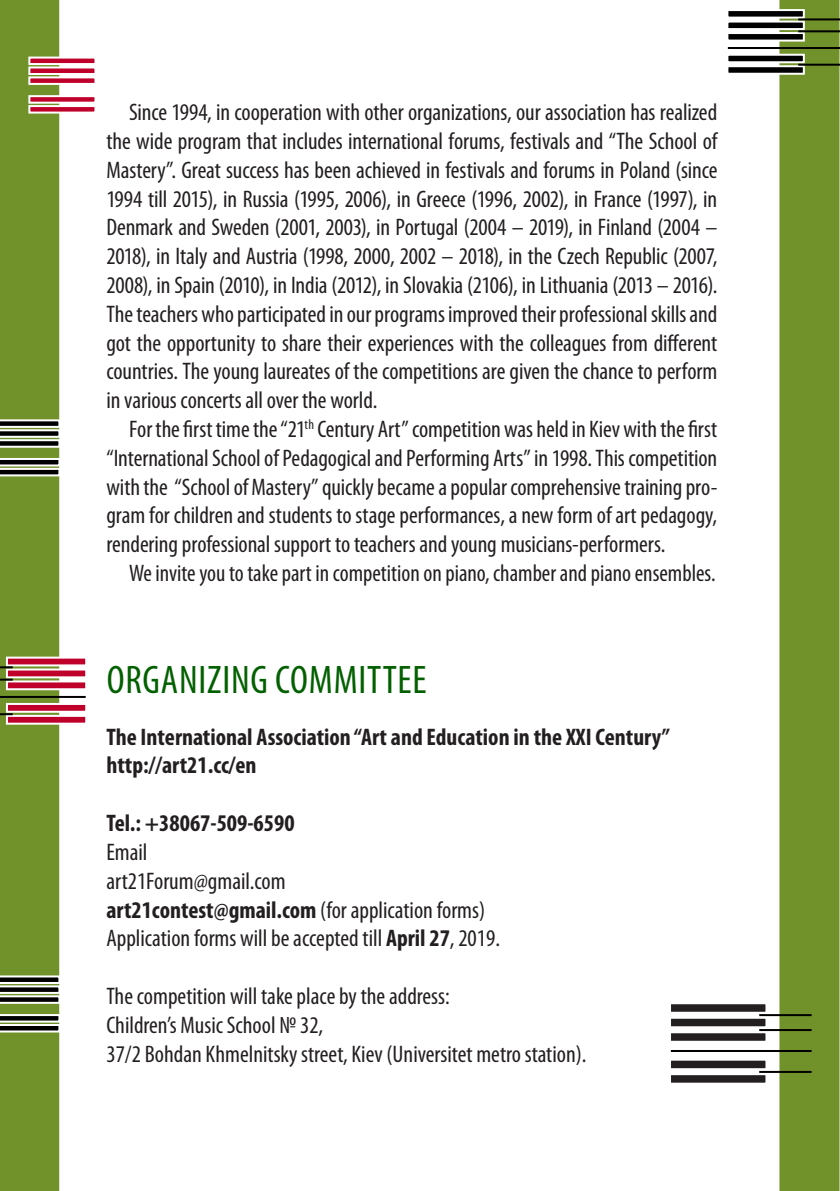
<style>
.page{position:relative;width:840px;height:1191px;background:#fff}
.page>*{position:absolute;margin:0;border:0;box-sizing:border-box;transform-origin:0 0}
.t1{font:condensed 40px "Myriad Pro";letter-spacing:.02em;color:#036000}
.t2{font:condensed 24px/28.8px "Myriad Pro";color:#231f20;text-align:justify}
.t3{font:700 condensed 24px "Myriad Pro";color:#231f20}
.s1{font-weight:400}
.s2{font-weight:700}
</style>
<div class="page">
<div style="left:779px;top:0;width:60px;height:1191px;background:#71922a"></div>
<div style="left:0;top:0;width:59px;height:1191px;background:#71922a"></div>
<svg style="left:28px;top:56px;width:67px;height:59px"></svg>
<svg style="left:0;top:418px;width:60px;height:59px"></svg>
<svg style="left:0;top:655px;width:86px;height:70px"></svg>
<svg style="left:671px;top:1004px;width:97px;height:79px"></svg>
<hr style="left:758px;top:1071px;width:53px;height:2px;background:#000">
<hr style="left:670px;top:1050px;width:141px;height:2px;background:#000">
<hr style="left:758px;top:1029px;width:53px;height:2px;background:#000">
<hr style="left:758px;top:1014px;width:53px;height:2px;background:#000">
<svg style="left:0;top:974px;width:60px;height:59px"></svg>
<svg style="left:728px;top:8px;width:77px;height:68px"></svg>
<hr style="left:797px;top:64px;width:42px;height:2px;background:#000">
<hr style="left:727px;top:47px;width:112px;height:2px;background:#000">
<hr style="left:797px;top:30px;width:42px;height:2px;background:#000">
<hr style="left:797px;top:18px;width:42px;height:2px;background:#000">
<p class="t2" style="left:106px;top:97px;width:612px;text-indent:23px">Since 1994, in cooperation with other organizations, our association has realized the wide program that includes international forums, festivals and “The School of Mastery”. Great success has been achieved in festivals and forums in Poland (since 1994 till 2015), in Russia (1995, 2006), in Greece (1996, 2002), in France (1997), in Denmark and Sweden (2001, 2003), in Portugal (2004 – 2019), in Finland (2004 – 2018), in Italy and Austria (1998, 2000, 2002 – 2018), in the Czech Republic (2007, 2008), in Spain (2010), in India (2012), in Slovakia (2106), in Lithuania (2013 – 2016).<br>The teachers who participated in our programs improved their professional skills and got the opportunity to share their experiences with the colleagues from different countries. The young laureates of the competitions are given the chance to perform in various concerts all over the world.</p>
<p class="t2" style="left:106px;top:414px;width:612px;text-indent:23px">For the first time the “21<sup>th</sup> Century Art” competition was held in Kiev with the first “International School of Pedagogical and Performing Arts” in 1998. This competition with the “School of Mastery” quickly became a popular comprehensive training pro&shy;gram for children and students to stage performances, a new form of art pedagogy, rendering professional support to teachers and young musicians-performers.</p>
<p class="t2" style="left:129px;top:558px;width:587px">We invite you to take part in competition on piano, chamber and piano ensembles.</p>
<p class="t1" style="left:107px;top:655px;width:321px">Organizing Committee</p>
<p class="t3" style="left:106px;top:721px;width:565px">The International Association “Art and Education in the XXI Century”</p>
<p class="t3" style="left:106px;top:750px;width:152px">http://art21.cc/en</p>
<p class="t3" style="left:106px;top:808px;width:189px">Tel.: +38067-509-6590</p>
<p class="t2" style="left:106px;top:837px;width:43px">Email</p>
<p class="t2" style="left:106px;top:866px;width:181px">art21Forum@gmail.com</p>
<p class="t3" style="left:106px;top:894px;width:380px">art21contest@gmail.com <span class="s1">(for application forms)</span></p>
<p class="t2" style="left:106px;top:923px;width:395px">Application forms will be accepted till <span class="s2">April 27</span>, 2019.</p>
<p class="t2" style="left:106px;top:981px;width:345px">The competition will take place by the address:</p>
<p class="t2" style="left:106px;top:1010px;width:218px">Children’s Music School № 32,</p>
<p class="t2" style="left:106px;top:1039px;width:481px">37/2 Bohdan Khmelnitsky street, Kiev (Universitet metro station).</p>
</div>
